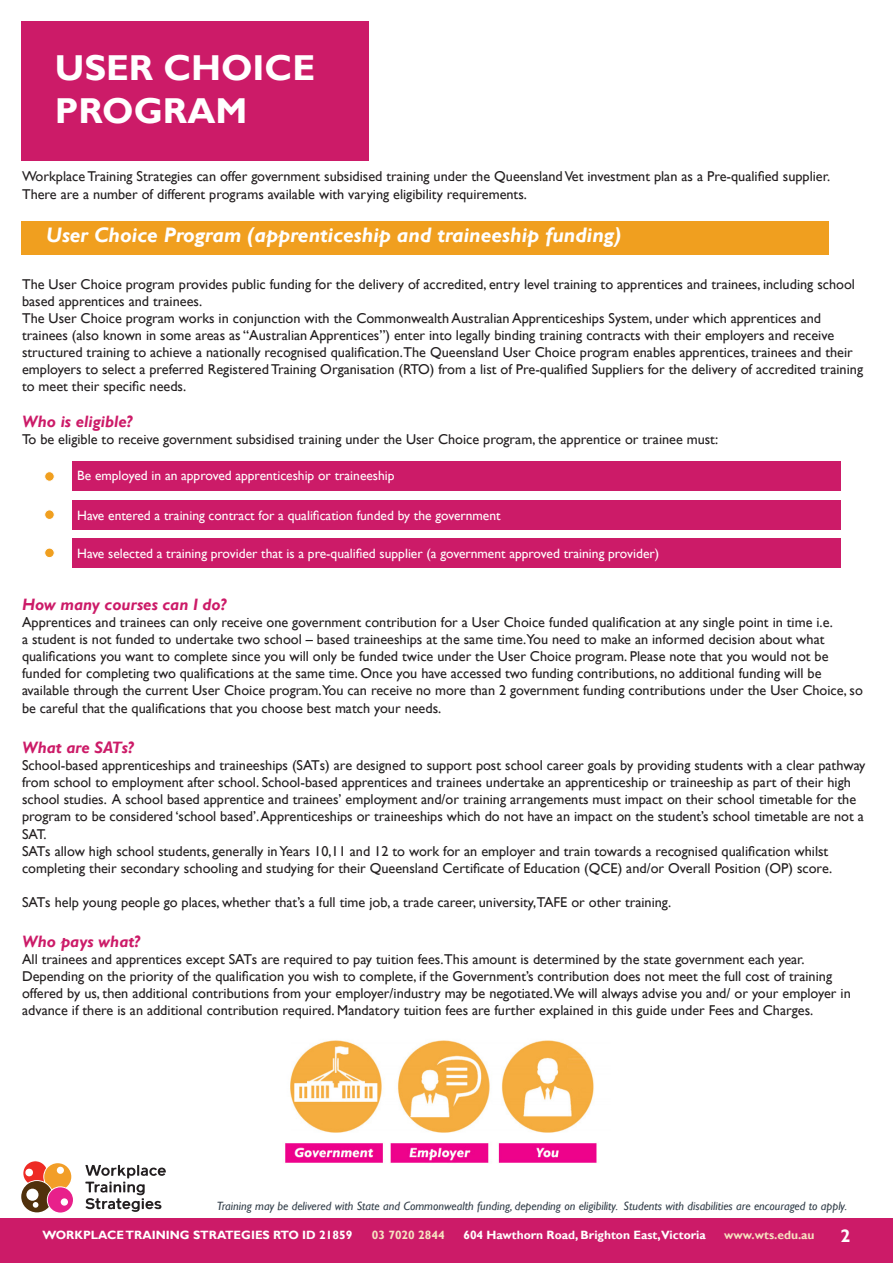
<style>
.page{position:relative;width:893px;height:1263px;background:#fff}
.page>*{position:absolute;margin:0;border:0;box-sizing:border-box;transform-origin:0 0}
.t1{font:700 36px/43.2px "Gill Sans";color:#fff}
.t2{font:italic 700 21px "Gill Sans";color:#fff}
.t3{font:700 18px "Gill Sans";color:#fff}
.t4{font:italic 700 16.5px "Gill Sans";color:#cc1b68}
.t5{font:14.25px/17.1px "Gill Sans";color:#231f20}
.t6{font:13.5px "Gill Sans";color:#fff}
.t7{font:italic 12px "Gill Sans";color:#333f4a}
.t8{font:700 12px "Gill Sans";color:#fff}
.t9{font:700 12px "Gill Sans";color:#f6e1c0}
</style>
<div class="page">
<div style="left:21px;top:21px;width:348px;height:140px;background:#cc1b68"></div>
<svg style="left:21px;top:1161px;width:52px;height:51px"></svg>
<svg style="left:85px;top:1165px;width:81px;height:47px"></svg>
<div style="left:0;top:1218px;width:893px;height:45px;background:#cc1b68"></div>
<div style="left:21px;top:221px;width:808px;height:34px;background:#f09f1f"></div>
<div style="left:72px;top:461px;width:768px;height:30px;background:#cc1b68"></div>
<div style="left:72px;top:500px;width:768px;height:30px;background:#cc1b68"></div>
<div style="left:72px;top:538px;width:768px;height:30px;background:#cc1b68"></div>
<div style="left:45px;top:472px;width:9px;height:9px;background:#f09f1f;border-radius:50%"></div>
<div style="left:44px;top:471px;width:11px;height:11px;border:1px solid #fff;border-radius:50%"></div>
<div style="left:45px;top:510px;width:9px;height:9px;background:#f09f1f;border-radius:50%"></div>
<div style="left:44px;top:509px;width:11px;height:11px;border:1px solid #fff;border-radius:50%"></div>
<div style="left:45px;top:548px;width:9px;height:10px;background:#f09f1f;border-radius:50%"></div>
<div style="left:44px;top:548px;width:11px;height:10px;border:1px solid #fff;border-radius:50%"></div>
<img style="left:285px;top:1040px;width:312px;height:123px">
<p class="t1" style="left:55px;top:47px;width:262px">USER CHOICE<br>PROGRAM</p>
<p class="t5" style="left:22px;top:168px;width:809px;line-height:18px">Workplace Training Strategies can offer government subsidised training under the Queensland Vet investment plan as a Pre-qualified supplier.<br>There are a number of different programs available with varying eligibility requirements.</p>
<p class="t2" style="left:46px;top:223px;width:577px">User Choice Program (apprenticeship and traineeship funding)</p>
<p class="t5" style="left:22px;top:275px;width:834px">The User Choice program provides public funding for the delivery of accredited, entry level training to apprentices and trainees, including school based apprentices and trainees.</p>
<p class="t5" style="left:22px;top:310px;width:842px">The User Choice program works in conjunction with the Commonwealth Australian Apprenticeships System, under which apprentices and trainees (also known in some areas as “Australian Apprentices”) enter into legally binding training contracts with their employers and receive structured training to achieve a nationally recognised qualification.The Queensland User Choice program enables apprentices, trainees and their employers to select a preferred Registered Training Organisation (RTO) from a list of Pre-qualified Suppliers for the delivery of accredited training to meet their specific needs.</p>
<p class="t4" style="left:22px;top:412px;width:112px">Who is eligible?</p>
<p class="t5" style="left:22px;top:431px;width:698px">To be eligible to receive government subsidised training under the User Choice program, the apprentice or trainee must:</p>
<p class="t6" style="left:77px;top:467px;width:319px">Be employed in an approved apprenticeship or traineeship</p>
<p class="t6" style="left:77px;top:508px;width:425px">Have entered a training contract for a qualification funded by the government</p>
<p class="t6" style="left:77px;top:545px;width:583px">Have selected a training provider that is a pre-qualified supplier (a government approved training provider)</p>
<p class="t4" style="left:22px;top:595px;width:206px">How many courses can I do?</p>
<p class="t5" style="left:22px;top:614px;width:842px">Apprentices and trainees can only receive one government contribution for a User Choice funded qualification at any single point in time i.e.<br>a student is not funded to undertake two school – based traineeships at the same time.You need to make an informed decision about what qualifications you want to complete since you will only be funded twice under the User Choice program. Please note that you would not be funded for completing two qualifications at the same time. Once you have accessed two funding contributions, no additional funding will be available through the current User Choice program.You can receive no more than 2 government funding contributions under the User Choice, so be careful that the qualifications that you choose best match your needs.</p>
<p class="t4" style="left:22px;top:738px;width:113px">What are SATs?</p>
<p class="t5" style="left:22px;top:757px;width:845px">School-based apprenticeships and traineeships (SATs) are designed to support post school career goals by providing students with a clear pathway from school to employment after school. School-based apprentices and trainees undertake an apprenticeship or traineeship as part of their high school studies. A school based apprentice and trainees’ employment and/or training arrangements must impact on their school timetable for the program to be considered ‘school based’. Apprenticeships or traineeships which do not have an impact on the student’s school timetable are not a SAT.<br>SATs allow high school students, generally in Years 10,11 and 12 to work for an employer and train towards a recognised qualification whilst completing their secondary schooling and studying for their Queensland Certificate of Education (QCE) and/or Overall Position (OP) score.</p>
<p class="t5" style="left:22px;top:894px;width:651px">SATs help young people go places, whether that’s a full time job, a trade career, university,TAFE or other training.</p>
<p class="t4" style="left:22px;top:931px;width:119px">Who pays what?</p>
<p class="t5" style="left:22px;top:950px;width:830px">All trainees and apprentices except SATs are required to pay tuition fees.This amount is determined by the state government each year.<br>Depending on the priority of the qualification you wish to complete, if the Government’s contribution does not meet the full cost of training offered by us, then additional contributions from your employer/industry may be negotiated.We will always advise you and/ or your employer in advance if there is an additional contribution required. Mandatory tuition fees are further explained in this guide under Fees and Charges.</p>
<p class="t7" style="left:217px;top:1199px;width:632px">Training may be delivered with State and Commonwealth funding, depending on eligibility. Students with disabilities are encouraged to apply.</p>
<p class="t8" style="left:43px;top:1227px;width:311px">WORKPLACE TRAINING STRATEGIES RTO ID 21859</p>
<p class="t9" style="left:372px;top:1227px;width:74px">03 7020 2844</p>
<p class="t8" style="left:463px;top:1227px;width:244px">604 Hawthorn Road, Brighton East,Victoria</p>
<p class="t9" style="left:724px;top:1227px;width:92px">www.wts.edu.au</p>
<p class="t3" style="left:840px;top:1225px;width:11px">2</p>
</div>
